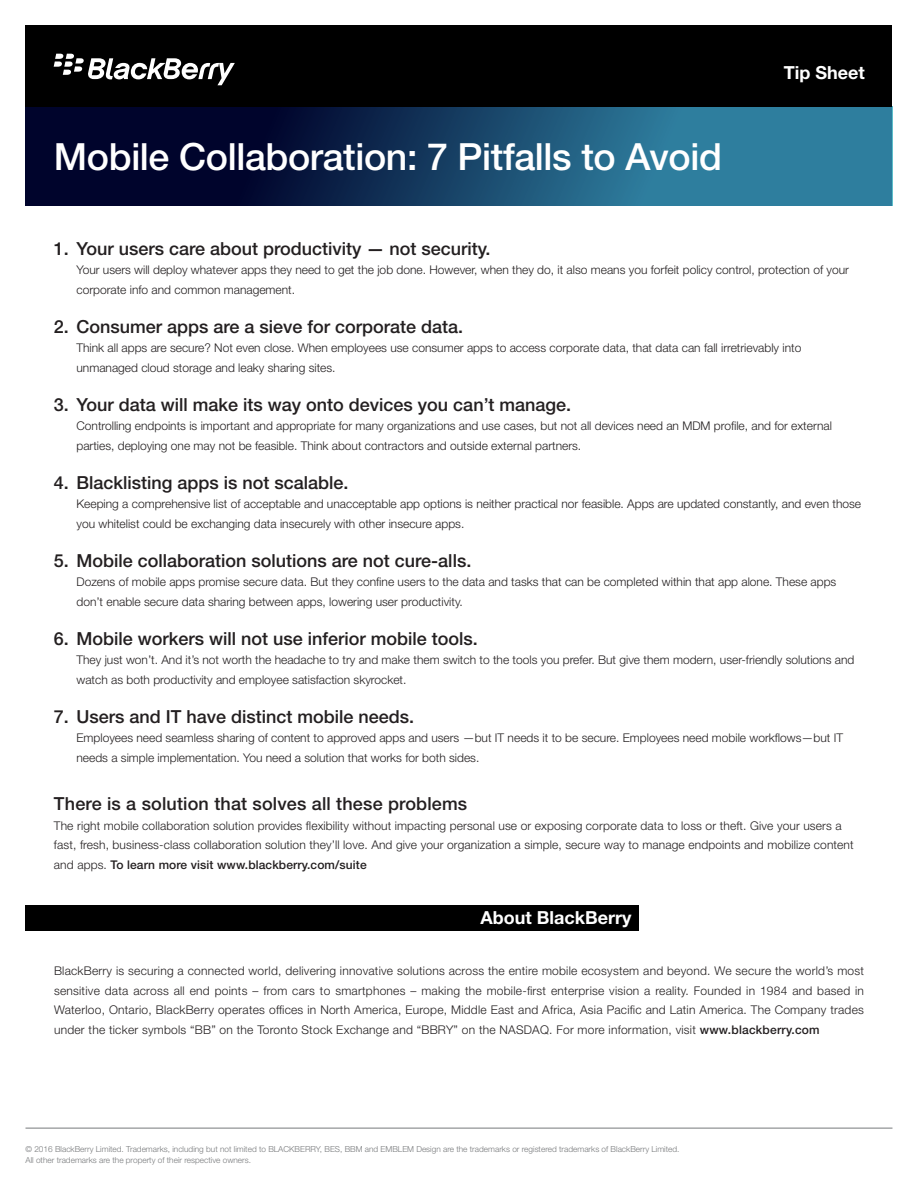
<style>
.page{position:relative;width:918px;height:1188px;background:#fff}
.page>*{position:absolute;margin:0;border:0;box-sizing:border-box;transform-origin:0 0}
.t1{font:500 37.5px "Helvetica Neue LT Std";letter-spacing:-.01em;color:#fff}
.t2{font:500 18px "Helvetica Neue LT Std";color:#231f20}
.t3{font:700 18px "Helvetica Neue LT Std";color:#fff}
.t4{font:300 12px/19.5px "Helvetica Neue LT Std";color:#231f20}
.t5{font:300 8.25px "Helvetica Neue LT Std";color:#77797b}
.s1{font-weight:500}
</style>
<div class="page">
<svg style="left:26px;top:107px;width:866px;height:99px;background:#174065"></svg>
<div style="left:26px;top:26px;width:866px;height:81px;background:#000"></div>
<svg style="left:54px;top:54px;width:181px;height:31px"></svg>
<hr style="left:26px;top:1128px;width:866px;height:1px;background:#77797b">
<div style="left:26px;top:905px;width:613px;height:25px;background:#000"></div>
<p class="t1" style="left:54px;top:134px;width:669px">Mobile Collaboration: 7 Pitfalls to Avoid</p>
<p class="t3" style="left:784px;top:61px;width:82px">Tip Sheet</p>
<p class="t2" style="left:54px;top:237px;width:438px">1. Your users care about productivity — not security.</p>
<p class="t4" style="left:76px;top:260px;width:774px">Your users will deploy whatever apps they need to get the job done. However, when they do, it also means you forfeit policy control, protection of your corporate info and common management.</p>
<p class="t2" style="left:54px;top:315px;width:411px">2. Consumer apps are a sieve for corporate data.</p>
<p class="t4" style="left:76px;top:338px;width:726px">Think all apps are secure? Not even close. When employees use consumer apps to access corporate data, that data can fall irretrievably into unmanaged cloud storage and leaky sharing sites.</p>
<p class="t2" style="left:54px;top:393px;width:519px">3. Your data will make its way onto devices you can’t manage.</p>
<p class="t4" style="left:76px;top:416px;width:757px">Controlling endpoints is important and appropriate for many organizations and use cases, but not all devices need an MDM profile, and for external parties, deploying one may not be feasible. Think about contractors and outside external partners.</p>
<p class="t2" style="left:54px;top:471px;width:296px">4. Blacklisting apps is not scalable.</p>
<p class="t4" style="left:76px;top:494px;width:786px">Keeping a comprehensive list of acceptable and unacceptable app options is neither practical nor feasible. Apps are updated constantly, and even those you whitelist could be exchanging data insecurely with other insecure apps.</p>
<p class="t2" style="left:54px;top:549px;width:419px">5. Mobile collaboration solutions are not cure-alls.</p>
<p class="t4" style="left:76px;top:572px;width:761px">Dozens of mobile apps promise secure data. But they confine users to the data and tasks that can be completed within that app alone. These apps don’t enable secure data sharing between apps, lowering user productivity.</p>
<p class="t2" style="left:54px;top:627px;width:426px">6. Mobile workers will not use inferior mobile tools.</p>
<p class="t4" style="left:76px;top:650px;width:779px">They just won’t. And it’s not worth the headache to try and make them switch to the tools you prefer. But give them modern, user-friendly solutions and watch as both productivity and employee satisfaction skyrocket.</p>
<p class="t2" style="left:54px;top:705px;width:362px">7. Users and IT have distinct mobile needs.</p>
<p class="t4" style="left:76px;top:728px;width:768px">Employees need seamless sharing of content to approved apps and users —but IT needs it to be secure. Employees need mobile workflows—but IT needs a simple implementation. You need a solution that works for both sides.</p>
<p class="t2" style="left:54px;top:793px;width:415px">There is a solution that solves all these problems</p>
<p class="t4" style="left:54px;top:816px;width:801px">The right mobile collaboration solution provides flexibility without impacting personal use or exposing corporate data to loss or theft. Give your users a fast, fresh, business-class collaboration solution they’ll love. And give your organization a simple, secure way to manage endpoints and mobilize content and apps. <span class="s1">To learn more visit www.blackberry.com/suite</span></p>
<p class="t3" style="left:481px;top:907px;width:153px">About BlackBerry</p>
<p class="t4" style="left:54px;top:961px;width:812px;text-align:justify">BlackBerry is securing a connected world, delivering innovative solutions across the entire mobile ecosystem and beyond. We secure the world’s most sensitive data across all end points – from cars to smartphones – making the mobile-first enterprise vision a reality. Founded in 1984 and based in Waterloo, Ontario, BlackBerry operates offices in North America, Europe, Middle East and Africa, Asia Pacific and Latin America. The Company trades under the ticker symbols “BB” on the Toronto Stock Exchange and “BBRY” on the NASDAQ. For more information, visit <span class="s1">www.blackberry.com</span></p>
<p class="t5" style="left:26px;top:1144px;width:656px">© 2016 BlackBerry Limited. Trademarks, including but not limited to BLACKBERRY, BES, BBM and EMBLEM Design are the trademarks or registered trademarks of BlackBerry Limited.</p>
<p class="t5" style="left:26px;top:1155px;width:227px">All other trademarks are the property of their respective owners.</p>
</div>
